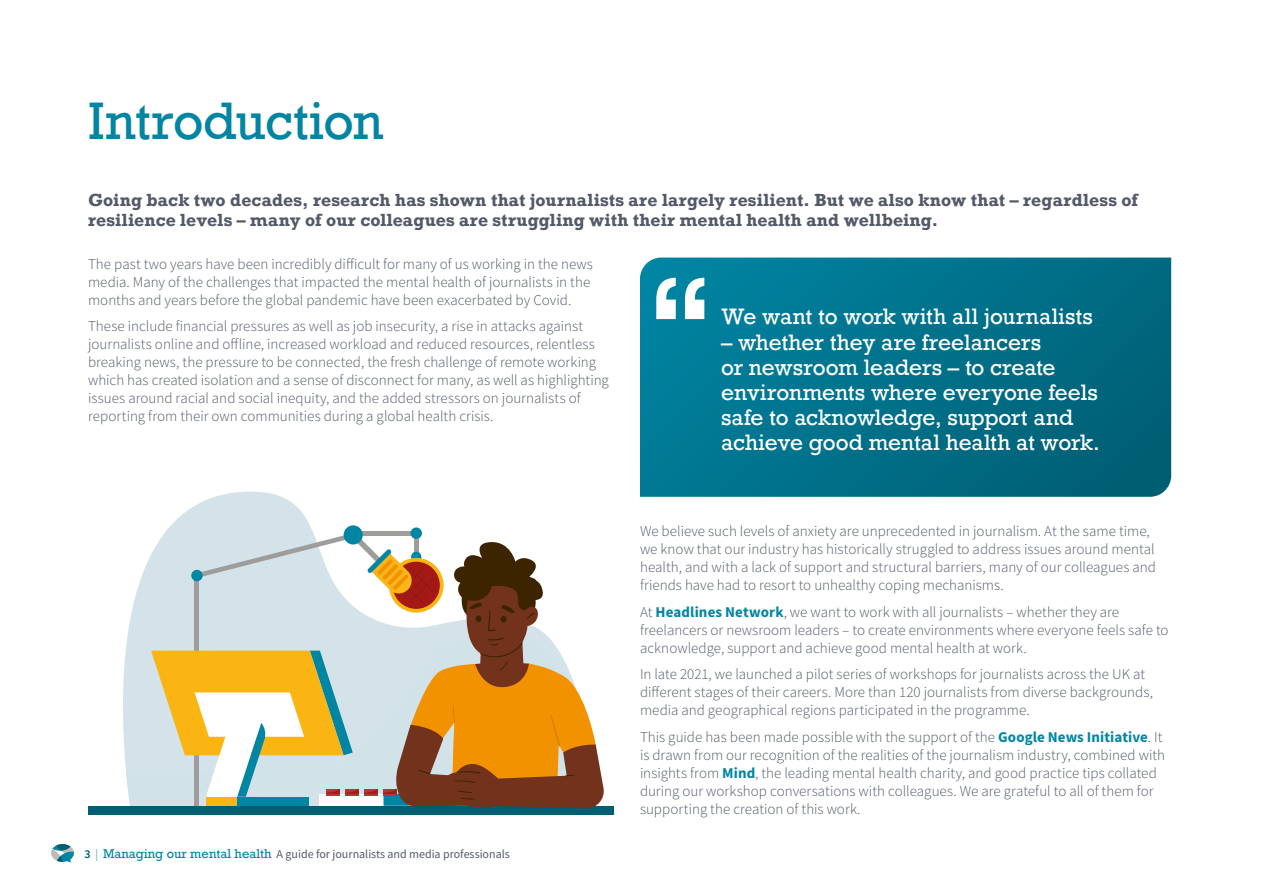
<style>
.page{position:relative;width:1263px;height:893px;background:#fff}
.page>*{position:absolute;margin:0;border:0;box-sizing:border-box;transform-origin:0 0}
.t1{font:49.5px "Rockwell";letter-spacing:-.015em;color:#0085a3}
.t2{font:21px/25.2px "Rockwell";letter-spacing:-.01em;color:#fff}
.t3{font:700 16.5px/19.8px "Rockwell";letter-spacing:.01em;color:#535968}
.t4{font:300 15px/18px "Source Sans Pro";color:#535968}
.t5{font:12px "Source Sans Pro";color:#535968}
.s1{font-weight:600;color:#005e73}
.s2{font-weight:300;color:#0085a3}
.s3{font-family:"Rockwell";color:#0085a3}
.s4{font-weight:700;color:#0085a3}
</style>
<div class="page">
<svg style="left:51px;top:844px;width:23px;height:18px"></svg>
<svg style="left:640px;top:258px;width:531px;height:239px;background:#00718a"></svg>
<svg style="left:656px;top:278px;width:48px;height:41px"></svg>
<svg style="left:130px;top:491px;width:292px;height:126px"></svg>
<svg style="left:123px;top:617px;width:28px;height:189px;background:#d7e5ea"></svg>
<hr style="left:359px;top:531px;width:60px;height:4px;background:#9d9d9c">
<div style="left:344px;top:525px;width:19px;height:19px;background:#0085a3;border-radius:50%"></div>
<svg style="left:410px;top:527px;width:12px;height:12px"></svg>
<div style="left:88px;top:806px;width:525px;height:8px;background:#005e73"></div>
<svg style="left:151px;top:533px;width:453px;height:275px"></svg>
<h1 class="t1" style="left:88px;top:91px;width:298px">Introduction</h1>
<p class="t3" style="left:88px;top:190px;width:1051px">Going back two decades, research has shown that journalists are largely resilient. But we also know that – regardless of resilience levels – many of our colleagues are struggling with their mental health and wellbeing.</p>
<p class="t4" style="left:88px;top:255px;width:506px">The past two years have been incredibly difficult for many of us working in the news media. Many of the challenges that impacted the mental health of journalists in the months and years before the global pandemic have been exacerbated by Covid.</p>
<p class="t4" style="left:88px;top:317px;width:522px">These include financial pressures as well as job insecurity, a rise in attacks against journalists online and offline, increased workload and reduced resources, relentless breaking news, the pressure to be connected, the fresh challenge of remote working which has created isolation and a sense of disconnect for many, as well as highlighting issues around racial and social inequity, and the added stressors on journalists of reporting from their own communities during a global health crisis.</p>
<p class="t5" style="left:85px;top:846px;width:427px"><span class="s1">3</span> <span class="s2">|</span> <span class="s3">Managing our mental health</span> A guide for journalists and media professionals</p>
<h2 class="t2" style="left:721px;top:304px;width:373px">We want to work with all journalists</h2>
<h2 class="t2" style="left:721px;top:330px;width:380px">– whether they are freelancers<br>or newsroom leaders – to create environments where everyone feels safe to acknowledge, support and achieve good mental health at work.</h2>
<p class="t4" style="left:640px;top:522px;width:517px">We believe such levels of anxiety are unprecedented in journalism. At the same time, we know that our industry has historically struggled to address issues around mental health, and with a lack of support and structural barriers, many of our colleagues and friends have had to resort to unhealthy coping mechanisms.</p>
<p class="t4" style="left:640px;top:603px;width:530px">At <span class="s4">Headlines Network</span>, we want to work with all journalists – whether they are freelancers or newsroom leaders – to create environments where everyone feels safe to acknowledge, support and achieve good mental health at work.</p>
<p class="t4" style="left:640px;top:665px;width:514px">In late 2021, we launched a pilot series of workshops for journalists across the UK at different stages of their careers. More than 120 journalists from diverse backgrounds, media and geographical regions participated in the programme.</p>
<p class="t4" style="left:640px;top:728px;width:527px">This guide has been made possible with the support of the <span class="s4">Google News Initiative</span>. It is drawn from our recognition of the realities of the journalism industry, combined with insights from <span class="s4">Mind</span>, the leading mental health charity, and good practice tips collated during our workshop conversations with colleagues. We are grateful to all of them for supporting the creation of this work.</p>
</div>
